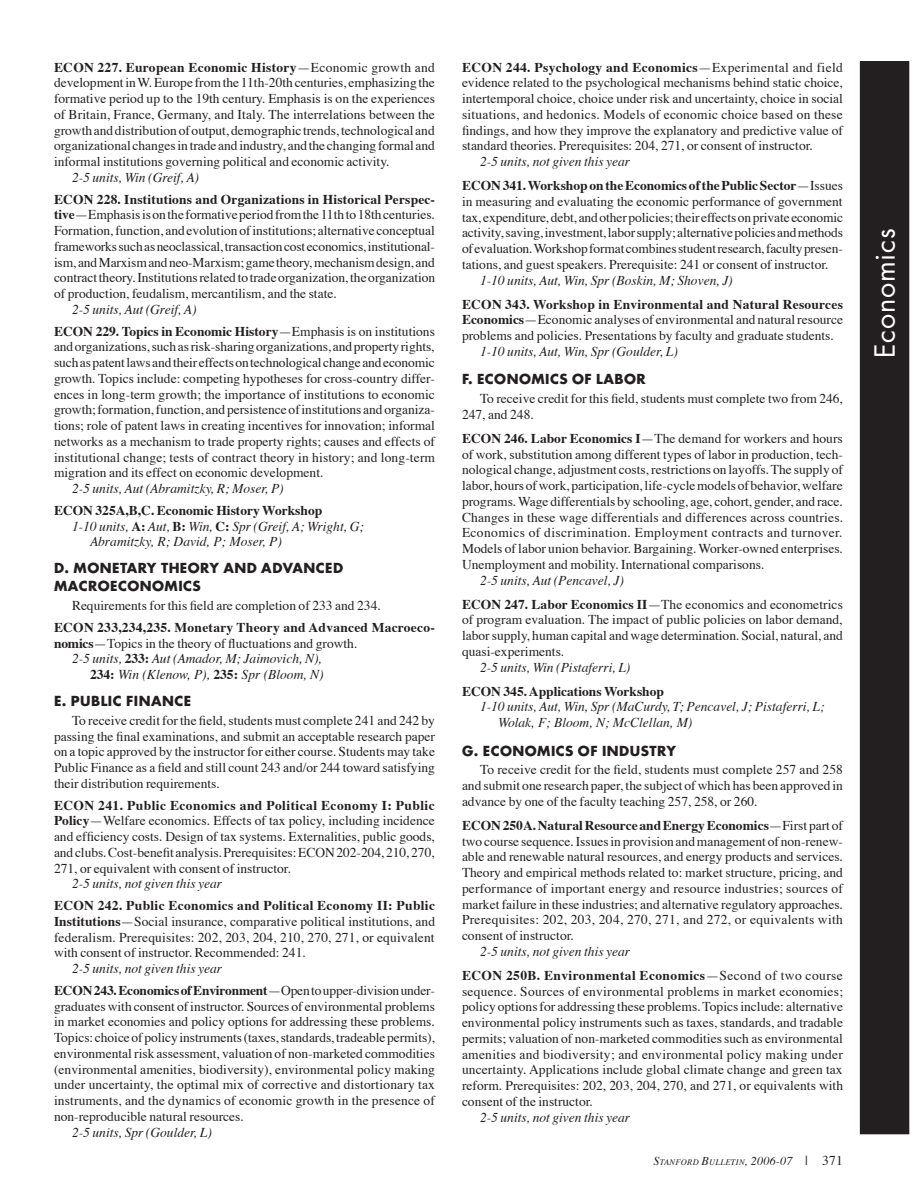
<style>
.page{position:relative;width:918px;height:1188px;background:#fff}
.page>*{position:absolute;margin:0;border:0;box-sizing:border-box;transform-origin:0 0}
.Header-3_4{font:27px "Futura";color:#fff}
.fl_b_L13_5{font:13.5px/15.8px "Times";color:#231f20;text-align:justify}
.m{font:13.5px/15.8px "Times";color:#231f20;text-align:justify}
.m_I{font:italic 13.5px "Times";color:#231f20}
.fl_b_L13_5-2{font:700 13.5px/15.8px "Times";letter-spacing:.02em;color:#231f20}
.E_L16{font:700 13.5px/18px "Futura";letter-spacing:.035em;color:#231f20}
.m1_I{font:italic 13.5px "Times";color:#231f20}
.fl_b_L13_5-3{font:700 13.5px "Times";color:#231f20}
.t1{font:italic 8.4px "Times";letter-spacing:.035em;color:#231f20}
.s1{font-weight:700}
.s2{font-weight:700;font-style:normal}
.s3{font-weight:400}
.s4{font-size:12px}
.s5{font-style:normal;font-size:13.5px}
</style>
<div class="page">
<div style="left:860px;top:62px;width:49px;height:1072px;background:#231f20"></div>
<p class="fl_b_L13_5" style="left:54px;top:58px;width:383px"><span class="s1">ECON 227. European Economic History</span>—Economic growth and development in W. Europe from the 11th-20th centuries, emphasizing the formative period up to the 19th century. Emphasis is on the experiences of Britain, France, Germany, and Italy. The interrelations between the growth and distribution of output, demographic trends, technological and organizational changes in trade and industry, and the changing formal and informal institutions governing political and economic activity.</p>
<p class="m_I" style="left:72px;top:165px;width:129px">2-5 units, Win (Greif, A)</p>
<p class="fl_b_L13_5" style="left:54px;top:190px;width:383px"><span class="s1">ECON 228. Institutions and Organizations in Historical Perspec&shy;tive</span>—Emphasis is on the formative period from the 11th to 18th centuries.<br>Formation, function, and evolution of institutions; alternative conceptual frameworks such as neoclassical, transaction cost economics, institutional&shy;ism, and Marxism and neo-Marxism; game theory, mechanism design, and contract theory. Institutions related to trade organization, the organization of production, feudalism, mercantilism, and the state.</p>
<p class="m_I" style="left:72px;top:297px;width:126px">2-5 units, Aut (Greif, A)</p>
<p class="fl_b_L13_5" style="left:54px;top:322px;width:383px"><span class="s1">ECON 229. Topics in Economic History</span>—Emphasis is on institutions and organizations, such as risk-sharing organizations, and property rights, such as patent laws and their effects on technological change and economic growth. Topics include: competing hypotheses for cross-country differ&shy;ences in long-term growth; the importance of institutions to economic growth; formation, function, and persistence of institutions and organiza&shy;tions; role of patent laws in creating incentives for innovation; informal networks as a mechanism to trade property rights; causes and effects of institutional change; tests of contract theory in history; and long-term migration and its effect on economic development.</p>
<p class="m_I" style="left:72px;top:476px;width:213px">2-5 units, Aut (Abramitzky, R; Moser, P)</p>
<p class="fl_b_L13_5-3" style="left:54px;top:497px;width:270px">ECON 325A,B,C. Economic History Workshop</p>
<p class="m_I" style="left:72px;top:514px;width:293px">1-10 units, <span class="s2">A:</span> Aut, <span class="s2">B:</span> Win, <span class="s2">C:</span> Spr (Greif, A; Wright, G;</p>
<p class="m1_I" style="left:90px;top:530px;width:193px">Abramitzky, R; David, P; Moser, P)</p>
<p class="E_L16" style="left:54px;top:559px;width:291px">D. MONETARY THEORY AND ADVANCED<br>MACROECONOMICS</p>
<p class="m" style="left:72px;top:597px;width:310px">Requirements for this field are completion of 233 and 234.</p>
<p class="fl_b_L13_5-2" style="left:54px;top:618px;width:381px">ECON 233,234,235. Monetary Theory and Advanced Macroeco&shy;nomics<span class="s3">—Topics in the theory of fluctuations and growth.</span></p>
<p class="m_I" style="left:72px;top:647px;width:251px">2-5 units, <span class="s2">233:</span> Aut (Amador, M; Jaimovich, N),</p>
<p class="m1_I" style="left:90px;top:662px;width:235px"><span class="s2">234:</span> Win (Klenow, P), <span class="s2">235:</span> Spr (Bloom, N)</p>
<p class="E_L16" style="left:54px;top:692px;width:139px">E. PUBLIC FINANCE</p>
<p class="m" style="left:54px;top:711px;width:382px;text-indent:18px">To receive credit for the field, students must complete 241 and 242 by passing the final examinations, and submit an acceptable research paper on a topic approved by the instructor for either course. Students may take Public Finance as a field and still count 243 and/or 244 toward satisfying their distribution requirements.</p>
<p class="fl_b_L13_5" style="left:54px;top:796px;width:382px"><span class="s1">ECON 241. Public Economics and Political Economy I: Public Policy</span>—Welfare economics. Effects of tax policy, including incidence and efficiency costs. Design of tax systems. Externalities, public goods, and clubs. Cost-benefit analysis. Prerequisites: ECON 202-204, 210, 270, 271, or equivalent with consent of instructor.</p>
<p class="m_I" style="left:72px;top:872px;width:152px">2-5 units, not given this year</p>
<p class="fl_b_L13_5" style="left:54px;top:897px;width:383px"><span class="s1">ECON 242. Public Economics and Political Economy II: Public Institutions</span>—Social insurance, comparative political institutions, and federalism. Prerequisites: 202, 203, 204, 210, 270, 271, or equivalent with consent of instructor. Recommended: 241.</p>
<p class="m_I" style="left:72px;top:956px;width:152px">2-5 units, not given this year</p>
<p class="fl_b_L13_5" style="left:54px;top:981px;width:383px"><span class="s1">ECON 243. Economics of Environment</span>—Open to upper-division under&shy;graduates with consent of instructor. Sources of environmental problems in market economies and policy options for addressing these problems.<br>Topics: choice of policy instruments (taxes, standards, tradeable permits), environmental risk assessment, valuation of non-marketed commodities (environmental amenities, biodiversity), environmental policy making under uncertainty, the optimal mix of corrective and distortionary tax instruments, and the dynamics of economic growth in the presence of non-reproducible natural resources.</p>
<p class="m_I" style="left:72px;top:1120px;width:141px">2-5 units, Spr (Goulder, L)</p>
<p class="fl_b_L13_5" style="left:462px;top:58px;width:383px"><span class="s1">ECON 244. Psychology and Economics</span>—Experimental and field evidence related to the psychological mechanisms behind static choice, intertemporal choice, choice under risk and uncertainty, choice in social situations, and hedonics. Models of economic choice based on these findings, and how they improve the explanatory and predictive value of standard theories. Prerequisites: 204, 271, or consent of instructor.</p>
<p class="m_I" style="left:480px;top:149px;width:152px">2-5 units, not given this year</p>
<p class="fl_b_L13_5" style="left:462px;top:177px;width:383px"><span class="s1">ECON 341. Workshop on the Economics of the Public Sector</span>—Issues in measuring and evaluating the economic performance of government tax, expenditure, debt, and other policies; their effects on private economic activity, saving, investment, labor supply; alternative policies and methods of evaluation. Workshop format combines student research, faculty presen&shy;tations, and guest speakers. Prerequisite: 241 or consent of instructor.</p>
<p class="m_I" style="left:480px;top:268px;width:254px">1-10 units, Aut, Win, Spr (Boskin, M; Shoven, J)</p>
<p class="fl_b_L13_5" style="left:462px;top:295px;width:383px"><span class="s1">ECON 343. Workshop in Environmental and Natural Resources Economics</span>—Economic analyses of environmental and natural resource problems and policies. Presentations by faculty and graduate students.</p>
<p class="m_I" style="left:480px;top:339px;width:199px">1-10 units, Aut, Win, Spr (Goulder, L)</p>
<p class="E_L16" style="left:462px;top:370px;width:185px">F. ECONOMICS OF LABOR</p>
<p class="m" style="left:462px;top:390px;width:382px;text-indent:18px">To receive credit for this field, students must complete two from 246,<br>247, and 248.</p>
<p class="fl_b_L13_5" style="left:462px;top:429px;width:383px"><span class="s1">ECON 246. Labor Economics I</span>—The demand for workers and hours of work, substitution among different types of labor in production, tech&shy;nological change, adjustment costs, restrictions on layoffs. The supply of labor, hours of work, participation, life-cycle models of behavior, welfare programs. Wage differentials by schooling, age, cohort, gender, and race.<br>Changes in these wage differentials and differences across countries.<br>Economics of discrimination. Employment contracts and turnover.<br>Models of labor union behavior. Bargaining. Worker-owned enterprises.<br>Unemployment and mobility. International comparisons.</p>
<p class="m_I" style="left:480px;top:568px;width:146px">2-5 units, Aut (Pencavel, J)</p>
<p class="fl_b_L13_5" style="left:462px;top:595px;width:383px"><span class="s1">ECON 247. Labor Economics II</span>—The economics and econometrics of program evaluation. The impact of public policies on labor demand, labor supply, human capital and wage determination. Social, natural, and quasi-experiments.</p>
<p class="m_I" style="left:480px;top:655px;width:152px">2-5 units, Win (Pistaferri, L)</p>
<p class="fl_b_L13_5-3" style="left:462px;top:678px;width:204px">ECON 345. Applications Workshop</p>
<p class="m_I" style="left:480px;top:695px;width:346px">1-10 units, Aut, Win, Spr (MaCurdy, T; Pencavel, J; Pistaferri, L;</p>
<p class="m1_I" style="left:498px;top:710px;width:196px">Wolak, F; Bloom, N; McClellan, M)</p>
<p class="E_L16" style="left:462px;top:741px;width:216px">G. ECONOMICS OF INDUSTRY</p>
<p class="m" style="left:462px;top:761px;width:383px;text-indent:18px">To receive credit for the field, students must complete 257 and 258 and submit one research paper, the subject of which has been approved in advance by one of the faculty teaching 257, 258, or 260.</p>
<p class="fl_b_L13_5" style="left:462px;top:816px;width:383px"><span class="s1">ECON 250A. Natural Resource and Energy Economics</span>—First part of two course sequence. Issues in provision and management of non-renew&shy;able and renewable natural resources, and energy products and services.<br>Theory and empirical methods related to: market structure, pricing, and performance of important energy and resource industries; sources of market failure in these industries; and alternative regulatory approaches.<br>Prerequisites: 202, 203, 204, 270, 271, and 272, or equivalents with consent of instructor.</p>
<p class="m_I" style="left:480px;top:939px;width:152px">2-5 units, not given this year</p>
<p class="fl_b_L13_5" style="left:462px;top:966px;width:383px"><span class="s1">ECON 250B. Environmental Economics</span>—Second of two course sequence. Sources of environmental problems in market economies; policy options for addressing these problems. Topics include: alternative environmental policy instruments such as taxes, standards, and tradable permits; valuation of non-marketed commodities such as environmental amenities and biodiversity; and environmental policy making under uncertainty. Applications include global climate change and green tax reform. Prerequisites: 202, 203, 204, 270, and 271, or equivalents with consent of the instructor.</p>
<p class="m_I" style="left:480px;top:1105px;width:152px">2-5 units, not given this year</p>
<p class="t1" style="left:653px;top:1155px;width:191px"><span class="s4">S</span>tanford <span class="s4">B</span>ulletin<span class="s4">, 2006-07</span> <span class="s5">| 371</span></p>
<p class="Header-3_4" style="left:868px;top:358px;width:132px;rotate:-90deg">Economics</p>
</div>
